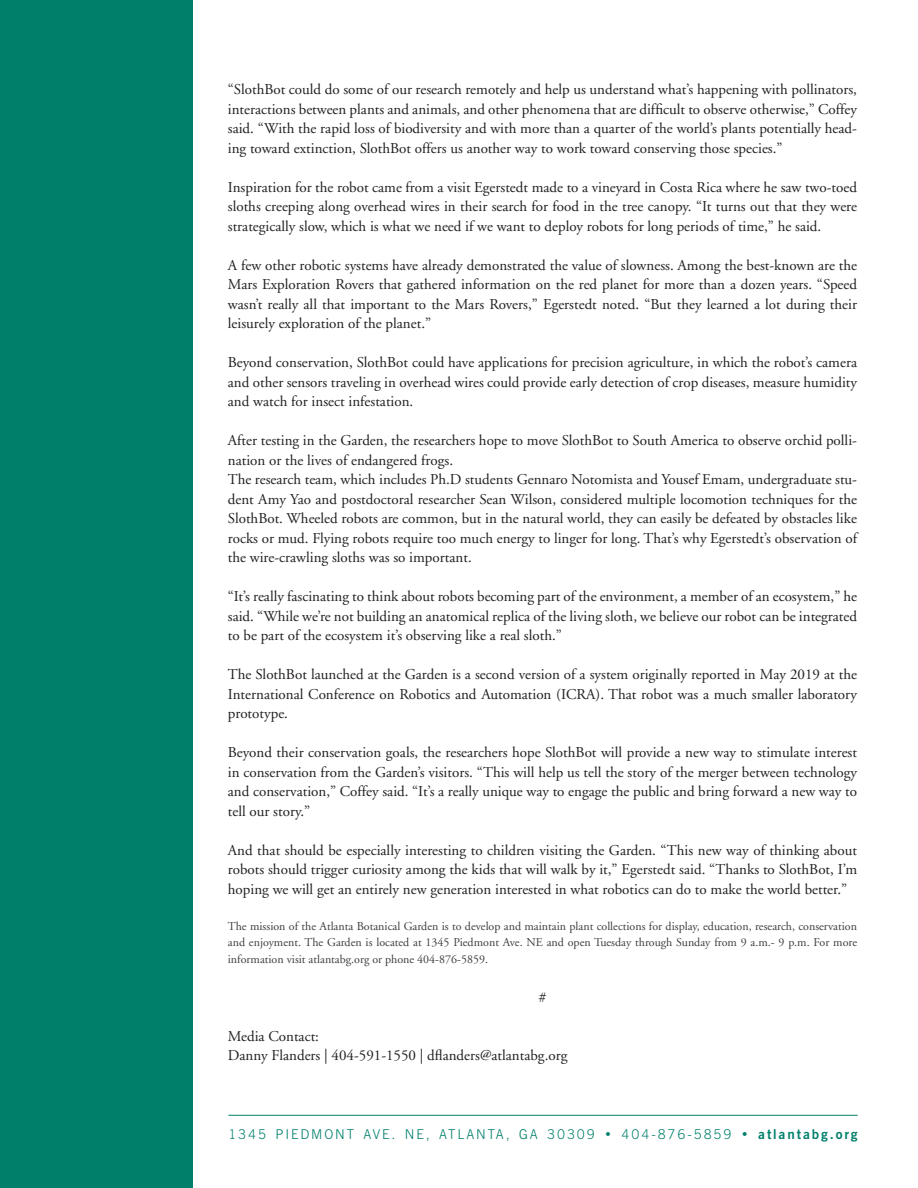
<style>
.page{position:relative;width:918px;height:1188px;background:#fff}
.page>*{position:absolute;margin:0;border:0;box-sizing:border-box;transform-origin:0 0}
.t1{font:15px/19.5px "Adobe Garamond";color:#231f20;text-align:justify}
.t2{font:300 13.5px "News Gothic BT";letter-spacing:.14em;color:#007f6b}
.t3{font:12px/16.5px "Adobe Garamond";color:#3e3e3f;text-align:justify}
.s1{font-weight:700}
</style>
<div class="page">
<div style="left:0;top:0;width:192px;height:1188px;background:#007f6b"></div>
<hr style="left:228px;top:1115px;width:630px;height:1px;background:#007f6b">
<p class="t1" style="left:228px;top:80px;width:631px">“SlothBot could do some of our research remotely and help us understand what’s happening with pollinators, interactions between plants and animals, and other phenomena that are difficult to observe otherwise,” Coffey said. “With the rapid loss of biodiversity and with more than a quarter of the world’s plants potentially head&shy;ing toward extinction, SlothBot offers us another way to work toward conserving those species.”</p>
<p class="t1" style="left:228px;top:177px;width:631px">Inspiration for the robot came from a visit Egerstedt made to a vineyard in Costa Rica where he saw two-toed sloths creeping along overhead wires in their search for food in the tree canopy. “It turns out that they were strategically slow, which is what we need if we want to deploy robots for long periods of time,” he said.</p>
<p class="t1" style="left:228px;top:255px;width:631px">A few other robotic systems have already demonstrated the value of slowness. Among the best-known are the Mars Exploration Rovers that gathered information on the red planet for more than a dozen years. “Speed wasn’t really all that important to the Mars Rovers,” Egerstedt noted. “But they learned a lot during their leisurely exploration of the planet.”</p>
<p class="t1" style="left:228px;top:353px;width:631px">Beyond conservation, SlothBot could have applications for precision agriculture, in which the robot’s camera and other sensors traveling in overhead wires could provide early detection of crop diseases, measure humidity and watch for insect infestation.</p>
<p class="t1" style="left:228px;top:431px;width:631px">After testing in the Garden, the researchers hope to move SlothBot to South America to observe orchid polli&shy;nation or the lives of endangered frogs.</p>
<p class="t1" style="left:228px;top:470px;width:631px">The research team, which includes Ph.D students Gennaro Notomista and Yousef Emam, undergraduate stu&shy;dent Amy Yao and postdoctoral researcher Sean Wilson, considered multiple locomotion techniques for the SlothBot. Wheeled robots are common, but in the natural world, they can easily be defeated by obstacles like rocks or mud. Flying robots require too much energy to linger for long. That’s why Egerstedt’s observation of the wire-crawling sloths was so important.</p>
<p class="t1" style="left:228px;top:587px;width:631px">“It’s really fascinating to think about robots becoming part of the environment, a member of an ecosystem,” he said. “While we’re not building an anatomical replica of the living sloth, we believe our robot can be integrated to be part of the ecosystem it’s observing like a real sloth.”</p>
<p class="t1" style="left:228px;top:665px;width:631px">The SlothBot launched at the Garden is a second version of a system originally reported in May 2019 at the International Conference on Robotics and Automation (ICRA). That robot was a much smaller laboratory prototype.</p>
<p class="t1" style="left:228px;top:743px;width:631px">Beyond their conservation goals, the researchers hope SlothBot will provide a new way to stimulate interest in conservation from the Garden’s visitors. “This will help us tell the story of the merger between technology and conservation,” Coffey said. “It’s a really unique way to engage the public and bring forward a new way to tell our story.”</p>
<p class="t1" style="left:228px;top:840px;width:631px">And that should be especially interesting to children visiting the Garden. “This new way of thinking about robots should trigger curiosity among the kids that will walk by it,” Egerstedt said. “Thanks to SlothBot, I’m hoping we will get an entirely new generation interested in what robotics can do to make the world better.”</p>
<p class="t3" style="left:228px;top:918px;width:631px">The mission of the Atlanta Botanical Garden is to develop and maintain plant collections for display, education, research, conservation and enjoyment. The Garden is located at 1345 Piedmont Ave. NE and open Tuesday through Sunday from 9 a.m.- 9 p.m. For more information visit atlantabg.org or phone 404-876-5859.</p>
<p class="t1" style="left:539px;top:987px;width:9px">#</p>
<p class="t1" style="left:228px;top:1026px;width:93px">Media Contact:</p>
<p class="t1" style="left:228px;top:1046px;width:341px">Danny Flanders | 404-591-1550 | dflanders@atlantabg.org</p>
<p class="t2" style="left:228px;top:1126px;width:631px">1345 PIEDMONT AVE. NE, ATLANTA, GA 30309 • 404-876-5859 • <span class="s1">atlantabg.org</span></p>
</div>
